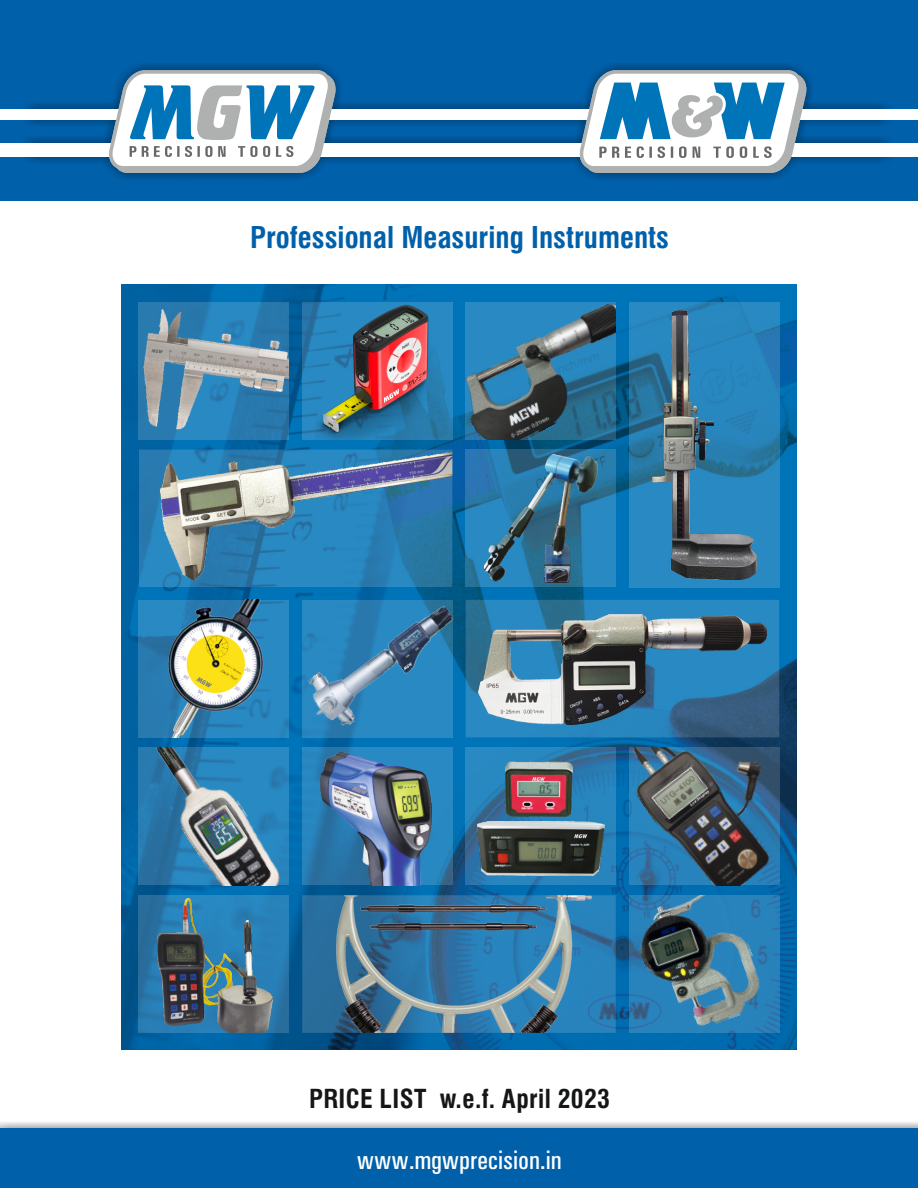
<style>
.page{position:relative;width:918px;height:1188px;background:#fff}
.page>*{position:absolute;margin:0;border:0;box-sizing:border-box;transform-origin:0 0}
.t1{font:700 condensed 29.25px "Swiss 721 BT";color:#0060aa}
.t2{font:500 condensed 26.85px "Univers";color:#fff}
.t3{font:700 condensed 25.5px "Swiss 721 BT";letter-spacing:.015em;color:#151616}
</style>
<div class="page">
<img style="left:122px;top:285px;width:674px;height:765px">
<div style="left:0;top:0;width:918px;height:201px;background:#0060aa"></div>
<img style="left:24px;top:64px;width:870px;height:115px">
<div style="left:0;top:143px;width:918px;height:13px;background:#fff"></div>
<div style="left:0;top:109px;width:918px;height:10px;background:#fff"></div>
<svg style="left:109px;top:68px;width:227px;height:107px;background:#a0bfd2"></svg>
<svg style="left:580px;top:68px;width:226px;height:107px;background:#98bbd1"></svg>
<div style="left:0;top:1128px;width:918px;height:60px;background:#0060aa"></div>
<img style="left:629px;top:748px;width:150px;height:137px">
<svg style="left:139px;top:450px;width:313px;height:137px;background:#287db3"></svg>
<img style="left:155px;top:450px;width:297px;height:134px">
<img style="left:466px;top:302px;width:150px;height:138px">
<div style="left:302px;top:302px;width:150px;height:138px;background:#fff;opacity:.16"></div>
<img style="left:316px;top:303px;width:123px;height:137px">
<svg style="left:384px;top:389px;width:15px;height:14px"></svg>
<img style="left:139px;top:600px;width:150px;height:137px">
<svg style="left:196px;top:677px;width:16px;height:10px"></svg>
<svg style="left:302px;top:895px;width:314px;height:138px;background:#2873a6"></svg>
<img style="left:337px;top:895px;width:255px;height:138px">
<div style="left:139px;top:302px;width:150px;height:138px;background:#fff;opacity:.16"></div>
<img style="left:139px;top:309px;width:150px;height:131px">
<svg style="left:151px;top:349px;width:12px;height:4px"></svg>
<div style="left:629px;top:302px;width:150px;height:285px;background:#fff;opacity:.16"></div>
<div style="left:466px;top:450px;width:150px;height:137px;background:#fff;opacity:.16"></div>
<img style="left:484px;top:454px;width:113px;height:128px">
<div style="left:629px;top:895px;width:150px;height:138px;background:#fff;opacity:.16"></div>
<img style="left:629px;top:895px;width:140px;height:138px">
<div style="left:302px;top:748px;width:150px;height:137px;background:#fff;opacity:.16"></div>
<img style="left:321px;top:752px;width:110px;height:133px">
<div style="left:466px;top:748px;width:150px;height:137px;background:#fff;opacity:.16"></div>
<svg style="left:466px;top:600px;width:313px;height:137px;background:#2b7bac"></svg>
<img style="left:479px;top:615px;width:287px;height:110px">
<img style="left:505px;top:762px;width:68px;height:55px">
<svg style="left:532px;top:777px;width:13px;height:4px"></svg>
<img style="left:477px;top:821px;width:127px;height:54px">
<svg style="left:574px;top:834px;width:13px;height:4px"></svg>
<img style="left:139px;top:748px;width:150px;height:137px">
<div style="left:139px;top:895px;width:150px;height:138px;background:#fff;opacity:.16"></div>
<img style="left:158px;top:898px;width:115px;height:135px">
<img style="left:652px;top:310px;width:104px;height:269px">
<img style="left:298px;top:590px;width:167px;height:146px">
<svg style="left:404px;top:662px;width:8px;height:8px"></svg>
<p class="t1" style="left:250px;top:226px;width:420px">Professional Measuring Instruments</p>
<p class="t3" style="left:309px;top:1088px;width:302px">PRICE LIST w.e.f. April 2023</p>
<p class="t2" style="left:357px;top:1151px;width:206px">www.mgwprecision.in</p>
</div>
